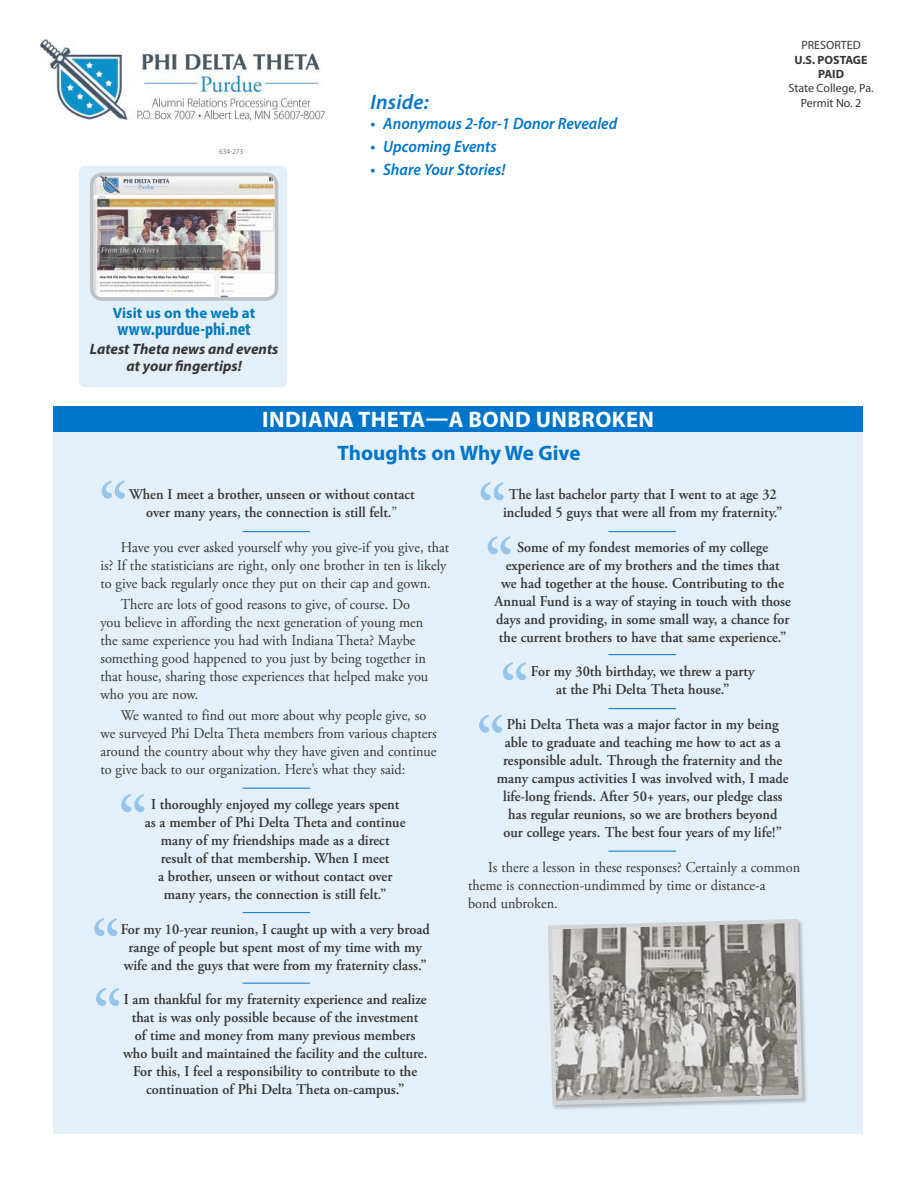
<style>
.page{position:relative;width:918px;height:1188px;background:#fff}
.page>*{position:absolute;margin:0;border:0;box-sizing:border-box;transform-origin:0 0}
.t1{font:700 22.5px "Myriad Pro";letter-spacing:.02em;color:#fff}
.t2{font:700 21px "Myriad Pro";color:#0075c9}
.t3{font:italic 600 21px "Myriad Pro";letter-spacing:.01em;color:#0075c9}
.t4{font:700 condensed 18px "Myriad Pro";color:#007cbe}
.t5{font:italic 600 16.5px "Myriad Pro";color:#0075c9;scale:.95 1}
.t6{font:600 15px/18px "Adobe Garamond Pro";color:#373535;text-align:center;scale:.95 1}
.t7{font:15px/18px "Adobe Garamond Pro";color:#373535;scale:.95 1}
.t8{font:italic 700 15px/16.5px "Myriad Pro";color:#373535;text-align:center}
.t9{font:700 15px "Myriad Pro";color:#007cbe}
.t10{font:12px "Myriad Pro";color:#373535}
.t11{font:700 12px/14.4px "Myriad Pro";color:#373535;text-align:center}
.t12{font:300 7.5px "Myriad Pro";color:#373535}
.s1{font-weight:400}
</style>
<div class="page">
<div style="left:53px;top:418px;width:810px;height:716px;background:#e3f0f9"></div>
<div style="left:79px;top:166px;width:208px;height:221px;background:#e3f0f9;border-radius:7px"></div>
<img style="left:40px;top:40px;width:286px;height:81px">
<img style="left:95px;top:175px;width:181px;height:121px">
<div style="left:90px;top:173px;width:188px;height:128px;border:4px solid #bec0c2;border-radius:11px"></div>
<div style="left:53px;top:406px;width:810px;height:26px;background:#0075c9"></div>
<div style="left:548px;top:919px;width:261px;height:192px;background:#373535;opacity:.3"></div>
<svg style="left:548px;top:919px;width:257px;height:188px;background:#a8a7a5"></svg>
<svg style="left:121px;top:794px;width:23px;height:18px"></svg>
<svg style="left:94px;top:918px;width:23px;height:18px"></svg>
<svg style="left:96px;top:988px;width:23px;height:18px"></svg>
<svg style="left:481px;top:482px;width:23px;height:18px"></svg>
<svg style="left:488px;top:536px;width:23px;height:18px"></svg>
<svg style="left:503px;top:662px;width:23px;height:18px"></svg>
<svg style="left:479px;top:715px;width:23px;height:18px"></svg>
<svg style="left:102px;top:481px;width:23px;height:18px"></svg>
<hr style="left:242px;top:531px;width:68px;height:1px;background:#0075c9">
<hr style="left:242px;top:788px;width:68px;height:1px;background:#0075c9">
<hr style="left:242px;top:912px;width:68px;height:1px;background:#0075c9">
<hr style="left:242px;top:983px;width:68px;height:1px;background:#0075c9">
<hr style="left:608px;top:531px;width:68px;height:1px;background:#0075c9">
<hr style="left:608px;top:654px;width:68px;height:1px;background:#0075c9">
<hr style="left:608px;top:708px;width:68px;height:1px;background:#0075c9">
<hr style="left:608px;top:851px;width:68px;height:1px;background:#0075c9">
<p class="t12" style="left:219px;top:147px;width:26px">634-273</p>
<p class="t9" style="left:113px;top:303px;width:144px">Visit us on the web at</p>
<p class="t4" style="left:117px;top:317px;width:135px">www.purdue-phi.net</p>
<p class="t8" style="left:90px;top:341px;width:190px">Latest Theta news and events at your fingertips!</p>
<p class="t10" style="left:801px;top:38px;width:61px">PRESORTED</p>
<p class="t11" style="left:795px;top:52px;width:74px">U.S. POSTAGE<br>PAID</p>
<p class="t10" style="left:789px;top:81px;width:87px">State College, Pa.</p>
<h2 class="t3" style="left:371px;top:89px;width:60px">Inside:</h2>
<p class="t10" style="left:801px;top:95px;width:62px">Permit No. 2</p>
<p class="t5" style="left:371px;top:113px;width:261px">• Anonymous 2-for-1 Donor Revealed</p>
<p class="t5" style="left:371px;top:136px;width:134px">• Upcoming Events</p>
<p class="t5" style="left:371px;top:159px;width:143px">• Share Your Stories!</p>
<h1 class="t1" style="left:262px;top:405px;width:393px">INDIANA THETA—A BOND UNBROKEN</h1>
<h2 class="t2" style="left:337px;top:439px;width:244px">Thoughts on Why We Give</h2>
<p class="t6" style="left:129px;top:485px;width:302px">When I meet a brother, unseen or without contact over many years, the connection is still felt.<span class="s1">”</span></p>
<p class="t7" style="left:100px;top:538px;width:369px;text-indent:20px">Have you ever asked yourself why you give-if you give, that is? If the statisticians are right, only one brother in ten is likely to give back regularly once they put on their cap and gown.</p>
<p class="t7" style="left:100px;top:596px;width:347px;text-indent:20px">There are lots of good reasons to give, of course. Do you believe in affording the next generation of young men the same experience you had with Indiana Theta? Maybe something good happened to you just by being together in that house, sharing those experiences that helped make you who you are now.</p>
<p class="t7" style="left:100px;top:707px;width:356px;text-indent:20px">We wanted to find out more about why people give, so we surveyed Phi Delta Theta members from various chapters around the country about why they have given and continue to give back to our organization. Here’s what they said:</p>
<p class="t6" style="left:145px;top:795px;width:276px">I thoroughly enjoyed my college years spent as a member of Phi Delta Theta and continue many of my friendships made as a direct result of that membership. When I meet<br>a brother, unseen or without contact over many years, the connection is still felt.”</p>
<p class="t6" style="left:121px;top:920px;width:327px">For my 10-year reunion, I caught up with a very broad range of people but spent most of my time with my wife and the guys that were from my fraternity class.”</p>
<p class="t6" style="left:123px;top:991px;width:322px">I am thankful for my fraternity experience and realize that is was only possible because of the investment<br>of time and money from many previous members who built and maintained the facility and the culture.<br>For this, I feel a responsibility to contribute to the continuation of Phi Delta Theta on-campus.”</p>
<p class="t6" style="left:503px;top:485px;width:296px">The last bachelor party that I went to at age 32 included 5 guys that were all from my fraternity.”</p>
<p class="t6" style="left:495px;top:538px;width:313px">Some of my fondest memories of my college experience are of my brothers and the times that<br>we had together at the house. Contributing to the Annual Fund is a way of staying in touch with those days and providing, in some small way, a chance for the current brothers to have that same experience.”</p>
<p class="t6" style="left:531px;top:663px;width:237px">For my 30th birthday, we threw a party at the Phi Delta Theta house.”</p>
<p class="t6" style="left:497px;top:716px;width:309px">Phi Delta Theta was a major factor in my being able to graduate and teaching me how to act as a responsible adult. Through the fraternity and the many campus activities I was involved with, I made life-long friends. After 50+ years, our pledge class has regular reunions, so we are brothers beyond our college years. The best four years of my life!”</p>
<p class="t7" style="left:468px;top:859px;width:351px;text-indent:20px">Is there a lesson in these responses? Certainly a common theme is connection-undimmed by time or distance-a<br>bond unbroken.</p>
</div>
